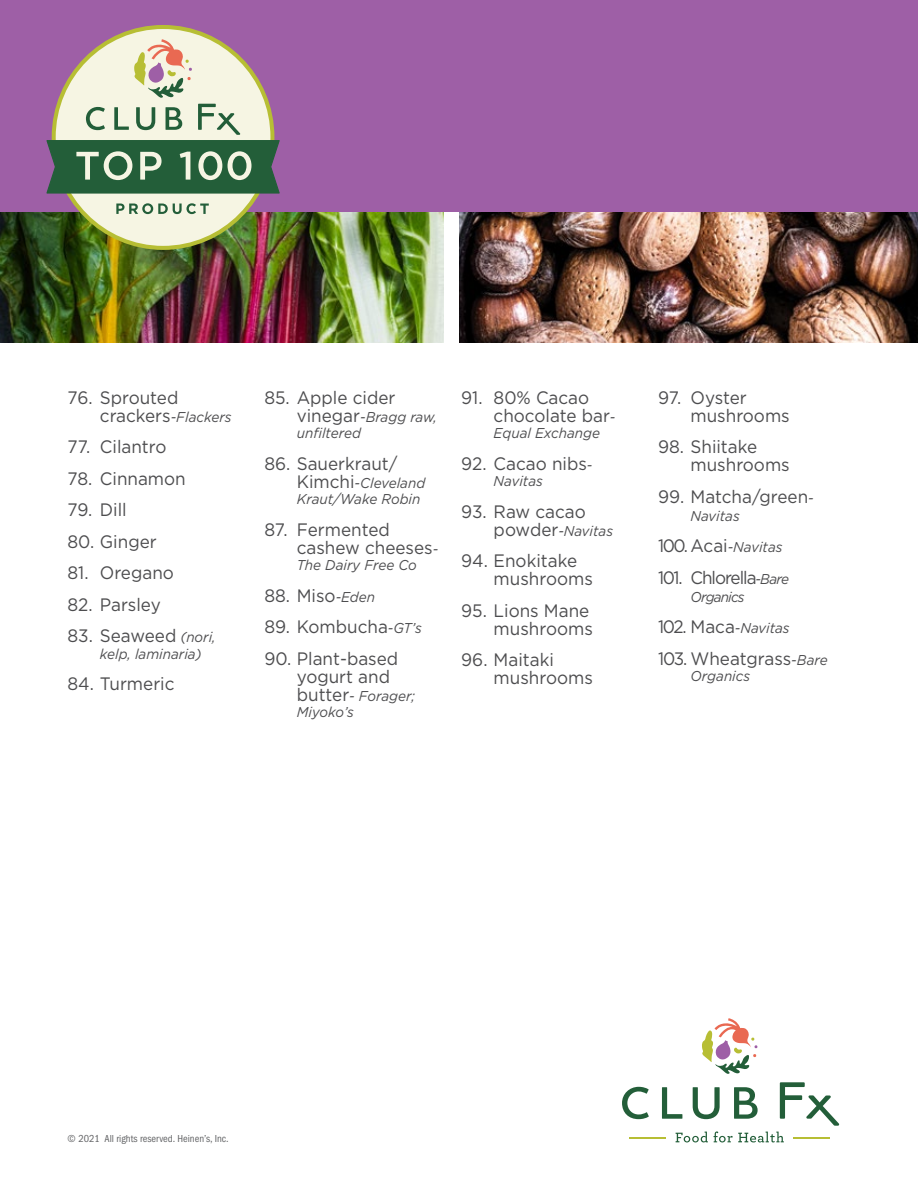
<style>
.page{position:relative;width:918px;height:1188px;background:#fff}
.page>*{position:absolute;margin:0;border:0;box-sizing:border-box;transform-origin:0 0}
.t1{font:18px/18px "Gotham";color:#4d4d4f;scale:.95 1}
.t2{font:18px/31.5px "Gotham";letter-spacing:-.06em;color:#4d4d4f;scale:.95 1}
.t3{font:italic 14.25px/16.5px "Gotham";color:#4d4d4f;scale:.95 1}
.t4{font:italic 14.25px "Gotham";letter-spacing:-.06em;color:#4d4d4f;scale:.95 1}
.t5{font:condensed 10.5px "Franklin Gothic";color:#636466}
.s1{font-style:normal;font-size:18px}
.s2{font-style:italic;font-size:14.25px}
</style>
<div class="page">
<img style="left:0;top:211px;width:443px;height:132px">
<img style="left:459px;top:211px;width:459px;height:132px">
<svg style="left:622px;top:1087px;width:27px;height:32px"></svg>
<hr style="left:629px;top:1137px;width:37px;height:2px;background:#b7be34">
<svg style="left:702px;top:1018px;width:56px;height:56px"></svg>
<svg style="left:662px;top:1082px;width:177px;height:60px"></svg>
<div style="left:0;top:0;width:918px;height:211px;background:#9e5fa6"></div>
<svg style="left:52px;top:25px;width:222px;height:225px;fill:#f6f5e3"></svg>
<svg style="left:116px;top:203px;width:93px;height:11px"></svg>
<svg style="left:134px;top:39px;width:58px;height:59px;background:#dacbb3"></svg>
<svg style="left:46px;top:104px;width:234px;height:90px;background:#7e9b81"></svg>
<p class="t1" style="left:68px;top:388px;width:118px">76. Sprouted</p>
<p class="t3" style="left:100px;top:409px;width:140px"><span class="s1">crackers</span>-Flackers</p>
<p class="t1" style="left:68px;top:438px;width:106px">77. Cilantro</p>
<p class="t1" style="left:68px;top:469px;width:126px">78. Cinnamon</p>
<p class="t1" style="left:68px;top:501px;width:64px">79. Dill</p>
<p class="t1" style="left:68px;top:532px;width:95px">80. Ginger</p>
<p class="t1" style="left:68px;top:564px;width:114px">81. Oregano</p>
<p class="t1" style="left:68px;top:595px;width:100px">82. Parsley</p>
<p class="t1" style="left:68px;top:627px;width:158px">83. Seaweed <span class="s2">(nori,</span></p>
<p class="t3" style="left:100px;top:646px;width:109px">kelp, laminaria)</p>
<p class="t1" style="left:68px;top:675px;width:114px">84. Turmeric</p>
<p class="t1" style="left:264px;top:388px;width:139px">85. Apple cider</p>
<p class="t3" style="left:297px;top:409px;width:149px"><span class="s1">vinegar</span>-Bragg raw, unfiltered</p>
<p class="t1" style="left:264px;top:454px;width:142px">86. Sauerkraut/</p>
<p class="t3" style="left:297px;top:475px;width:137px"><span class="s1">Kimchi</span>-Cleveland<br>Kraut/Wake Robin</p>
<p class="t1" style="left:297px;top:520px;width:150px;text-indent:-32px">87. Fermented cashew cheeses<span class="s2">-</span></p>
<p class="t3" style="left:297px;top:557px;width:128px">The Dairy Free Co</p>
<p class="t1" style="left:264px;top:586px;width:118px">88. Miso<span class="s2">-Eden</span></p>
<p class="t1" style="left:264px;top:618px;width:167px">89. Kombucha<span class="s2">-GT’s</span></p>
<p class="t1" style="left:297px;top:649px;width:108px;text-indent:-32px">90. Plant-based yogurt and</p>
<p class="t3" style="left:297px;top:688px;width:126px"><span class="s1">butter</span>- Forager;<br>Miyoko’s</p>
<p class="t1" style="left:494px;top:388px;width:130px;text-indent:-32px">91. 80% Cacao chocolate bar<span class="s2">-</span></p>
<p class="t3" style="left:494px;top:425px;width:114px">Equal Exchange</p>
<p class="t1" style="left:461px;top:454px;width:140px">92. Cacao nibs<span class="s2">-</span></p>
<p class="t3" style="left:494px;top:473px;width:53px">Navitas</p>
<p class="t1" style="left:461px;top:502px;width:133px">93. Raw cacao</p>
<p class="t3" style="left:494px;top:523px;width:127px"><span class="s1">powder</span>-Navitas</p>
<p class="t1" style="left:494px;top:552px;width:106px;text-indent:-32px">94. Enokitake mushrooms</p>
<p class="t1" style="left:461px;top:601px;width:140px;text-align:right">95. Lions Mane mushrooms</p>
<p class="t1" style="left:494px;top:651px;width:106px;text-indent:-32px">96. Maitaki mushrooms</p>
<p class="t1" style="left:691px;top:388px;width:106px;text-indent:-32px">97. Oyster mushrooms</p>
<p class="t1" style="left:691px;top:438px;width:106px;text-indent:-32px">98. Shiitake mushrooms</p>
<p class="t1" style="left:658px;top:487px;width:165px">99. Matcha/green<span class="s2">-</span></p>
<p class="t3" style="left:691px;top:508px;width:53px">Navitas</p>
<p class="t2" style="left:658px;top:530px;width:139px">100.Acai<span class="s2">-Navitas<br></span>101. Chlorella<span class="s2">-Bare</span></p>
<p class="t4" style="left:691px;top:589px;width:58px">Organics</p>
<p class="t1" style="left:658px;top:611px;width:180px;line-height:31.5px">102. Maca<span class="s2">-Navitas<br></span>103. Wheatgrass<span class="s2">-Bare</span></p>
<p class="t3" style="left:691px;top:668px;width:64px">Organics</p>
<p class="t5" style="left:68px;top:1133px;width:163px">© 2021 All rights reserved. Heinen’s, Inc.</p>
</div>
